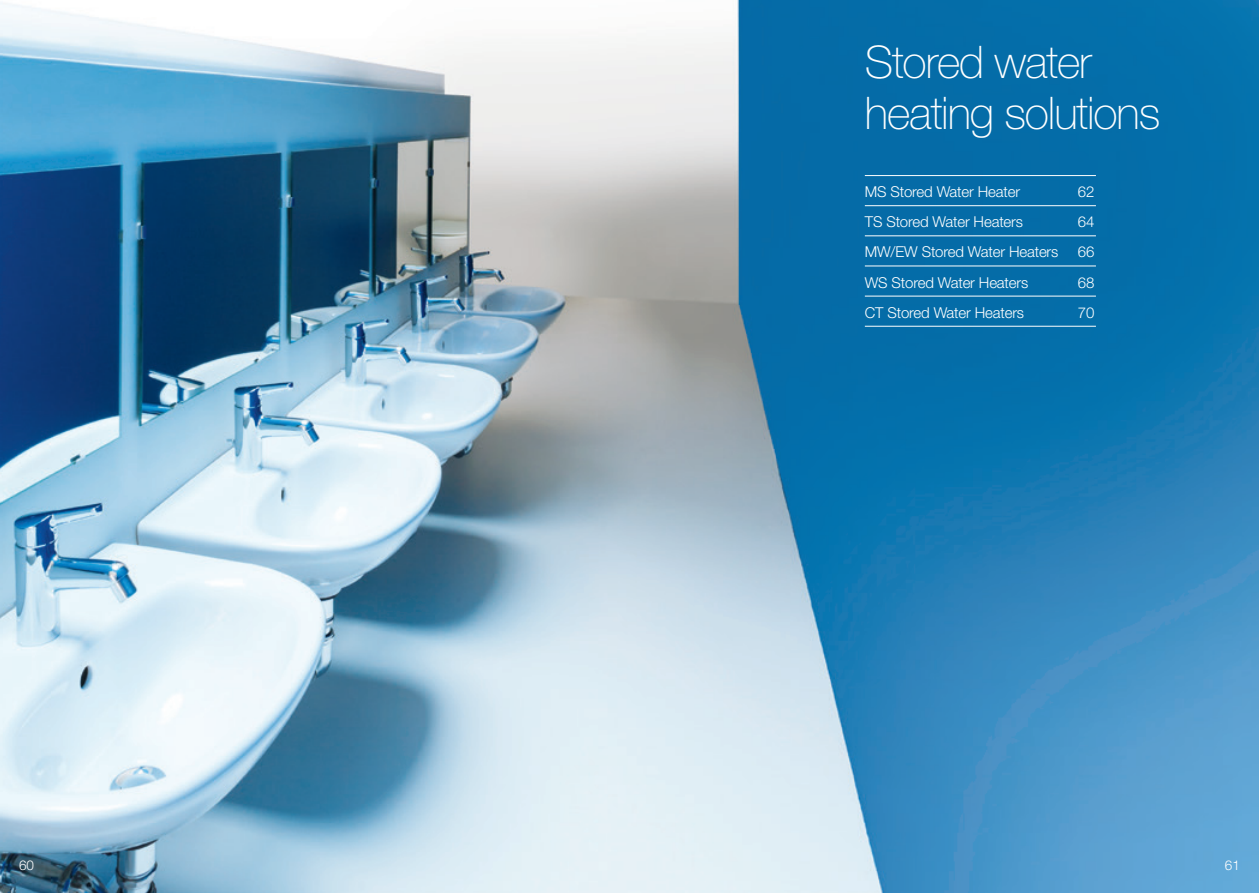
<style>
.page{position:relative;width:1259px;height:893px;background:#fff}
.page>*{position:absolute;margin:0;border:0;box-sizing:border-box;transform-origin:0 0}
.t1{font:100 45px/51px "Helvetica Neue LT";letter-spacing:-.025em;color:#fff}
.t2{font:300 15px "Helvetica Neue LT";letter-spacing:-.01em;color:#fff}
.t3{font:300 13.5px "Helvetica Neue LT";color:#fff}
</style>
<div class="page">
<img style="left:0;top:0;width:1259px;height:893px">
<hr style="left:865px;top:175px;width:231px;height:1px;background:#fff">
<hr style="left:865px;top:205px;width:231px;height:1px;background:#fff">
<hr style="left:865px;top:235px;width:231px;height:1px;background:#fff">
<hr style="left:865px;top:266px;width:231px;height:1px;background:#fff">
<hr style="left:865px;top:296px;width:231px;height:1px;background:#fff">
<hr style="left:865px;top:326px;width:231px;height:1px;background:#fff">
<p class="t1" style="left:865px;top:36px;width:297px">Stored water heating solutions</p>
<p class="t2" style="left:865px;top:183px;width:157px">MS Stored Water Heater</p>
<p class="t2" style="left:1078px;top:183px;width:18px">62</p>
<p class="t2" style="left:865px;top:213px;width:160px">TS Stored Water Heaters</p>
<p class="t2" style="left:1078px;top:213px;width:18px">64</p>
<p class="t2" style="left:865px;top:243px;width:195px">MW/EW Stored Water Heaters</p>
<p class="t2" style="left:1078px;top:243px;width:18px">66</p>
<p class="t2" style="left:865px;top:273px;width:165px">WS Stored Water Heaters</p>
<p class="t2" style="left:1078px;top:273px;width:18px">68</p>
<p class="t2" style="left:865px;top:303px;width:161px">CT Stored Water Heaters</p>
<p class="t2" style="left:1078px;top:303px;width:18px">70</p>
<p class="t3" style="left:19px;top:856px;width:16px">60</p>
<p class="t3" style="left:1225px;top:856px;width:16px">61</p>
</div>
